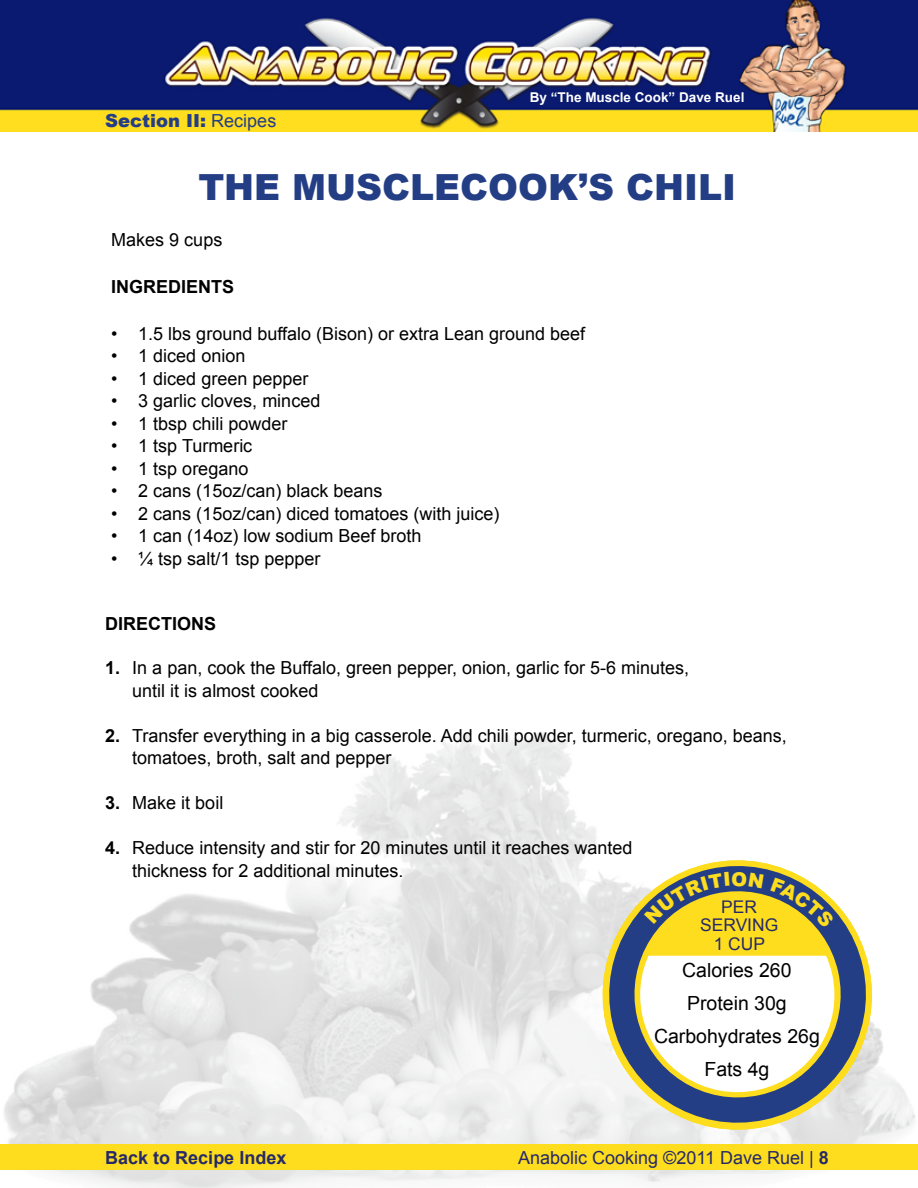
<style>
.page{position:relative;width:918px;height:1188px;background:#fff}
.page>*{position:absolute;margin:0;border:0;box-sizing:border-box;transform-origin:0 0}
.t1{font:900 36px "Arial";color:#243e86}
.t2{font:19.5px/33px "Arial";color:#000;text-align:center}
.t3{font:18px/22.5px "Arial";color:#000}
.t4{font:18px "Arial";color:#262968}
.t5{font:700 18px "Arial";color:#000}
.t6{font:700 18px "Arial";color:#262968}
.t7{font:900 18px "Arial";color:#243e86}
.t8{font:17.4px/18.6px "Arial";color:#262968;text-align:center}
.t9{font:700 13.5px "Arial";color:#fff}
.s1{font-weight:400}
.s2{font-weight:700}
</style>
<div class="page">
<img style="left:0;top:733px;width:918px;height:455px">
<div style="left:0;top:1144px;width:918px;height:25px;background:#fddd1d"></div>
<img style="left:0;top:0;width:918px;height:131px">
<svg style="left:605px;top:863px;width:260px;height:281px"></svg>
<svg style="left:611px;top:868px;width:253px;height:269px"></svg>
<svg style="left:644px;top:872px;width:191px;height:84px;background:#b3a94e"></svg>
<p class="t7" style="left:105px;top:107px;width:173px">Section II: <span class="s1">Recipes</span></p>
<p class="t9" style="left:530px;top:88px;width:216px">By “The Muscle Cook” Dave Ruel</p>
<h1 class="t1" style="left:198px;top:161px;width:539px">THE MUSCLECOOK’S CHILI</h1>
<p class="t3" style="left:111px;top:228px;width:113px">Makes 9 cups</p>
<p class="t5" style="left:111px;top:274px;width:125px">Ingredients</p>
<p class="t3" style="left:111px;top:322px;width:475px">• 1.5 lbs ground buffalo (Bison) or extra Lean ground beef</p>
<p class="t3" style="left:111px;top:345px;width:136px">• 1 diced onion</p>
<p class="t3" style="left:111px;top:367px;width:199px">• 1 diced green pepper</p>
<p class="t3" style="left:111px;top:390px;width:211px">• 3 garlic cloves, minced</p>
<p class="t3" style="left:111px;top:412px;width:178px">• 1 tbsp chili powder</p>
<p class="t3" style="left:111px;top:435px;width:143px">• 1 tsp Turmeric</p>
<p class="t3" style="left:111px;top:457px;width:139px">• 1 tsp oregano</p>
<p class="t3" style="left:111px;top:480px;width:273px">• 2 cans (15oz/can) black beans</p>
<p class="t3" style="left:111px;top:502px;width:390px">• 2 cans (15oz/can) diced tomatoes (with juice)</p>
<p class="t3" style="left:111px;top:525px;width:312px">• 1 can (14oz) low sodium Beef broth</p>
<p class="t3" style="left:111px;top:547px;width:211px">• ¼ tsp salt/1 tsp pepper</p>
<p class="t5" style="left:105px;top:612px;width:113px">Directions</p>
<p class="t3" style="left:132px;top:657px;width:559px;text-indent:-27px"><span class="s2">1.</span> In a pan, cook the Buffalo, green pepper, onion, garlic for 5-6 minutes, until it is almost cooked</p>
<p class="t3" style="left:132px;top:725px;width:656px;text-indent:-27px"><span class="s2">2.</span> Transfer everything in a big casserole. Add chili powder, turmeric, oregano, beans, tomatoes, broth, salt and pepper</p>
<p class="t3" style="left:105px;top:792px;width:120px"><span class="s2">3.</span> Make it boil</p>
<p class="t3" style="left:132px;top:837px;width:502px;text-indent:-27px"><span class="s2">4.</span> Reduce intensity and stir for 20 minutes until it reaches wanted thickness for 2 additional minutes.</p>
<p class="t8" style="left:721px;top:898px;width:31px">Per</p>
<p class="t8" style="left:700px;top:916px;width:80px">Serving<br>1 CUP</p>
<p class="t2" style="left:654px;top:954px;width:167px">Calories 260<br>Protein 30g<br>Carbohydrates 26g<br>Fats 4g</p>
<p class="t6" style="left:105px;top:1145px;width:183px">Back to Recipe Index</p>
<p class="t4" style="left:518px;top:1145px;width:312px">Anabolic Cooking ©2011 Dave Ruel | <span class="s2">8</span></p>
</div>
